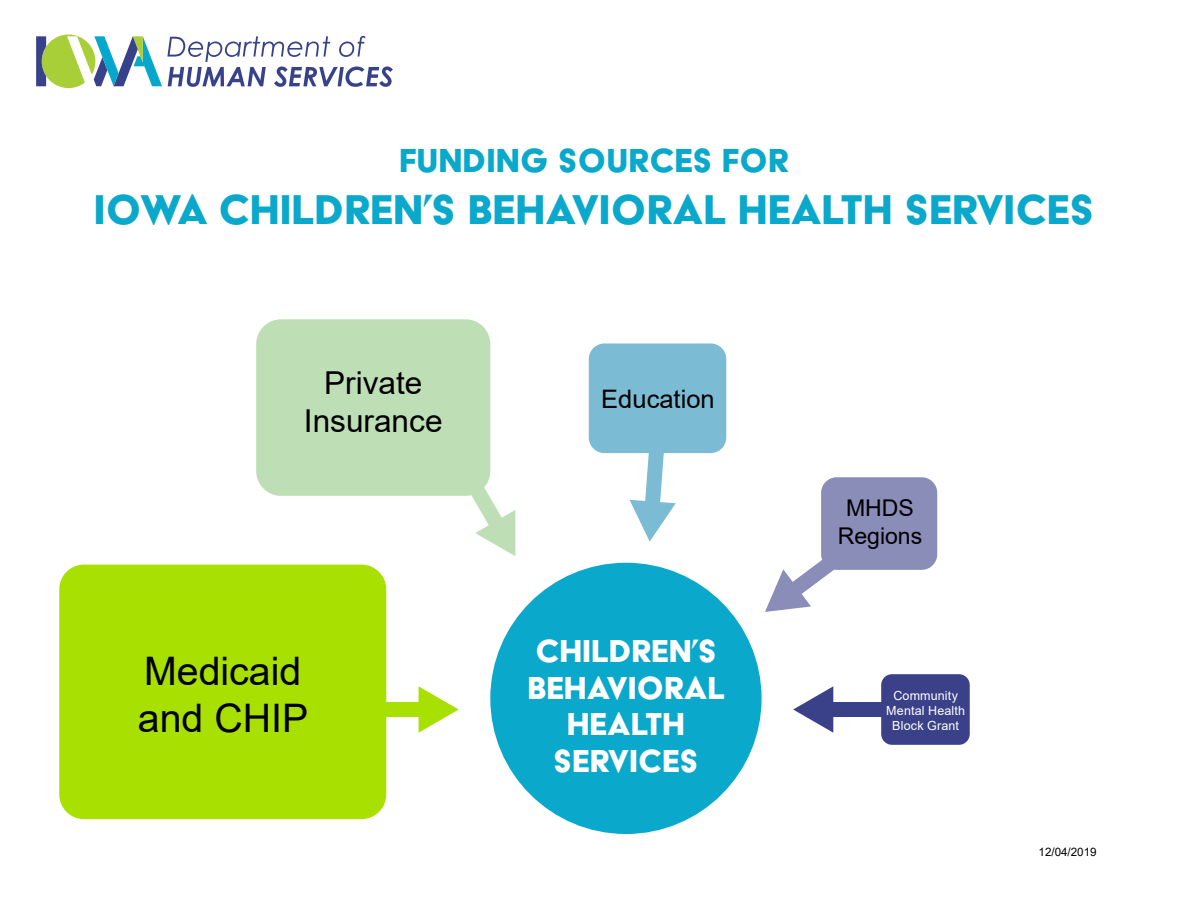
<style>
.page{position:relative;width:1188px;height:918px;background:#fff}
.page>*{position:absolute;margin:0;border:0;box-sizing:border-box;transform-origin:0 0}
.t1{font:48px "Acier BAT Text Solid";color:#0aa8cb}
.t2{font:39.3px/47.2px "Arial";color:#000}
.t3{font:38.4px "Acier BAT Text Solid";color:#0aa8cb}
.t4{font:36.75px/36.8px "Acier BAT Text Solid";color:#fff;text-align:center}
.t5{font:31.65px/38px "Arial";color:#000;text-align:center}
.t6{font:25.5px "Arial";color:#000}
.t7{font:23.1px/27.8px "Arial";color:#000;text-align:center}
.t8{font:12.6px/15px "Arial";letter-spacing:.01em;color:#fff;text-align:center}
.t9{font:11.7px "Arial";color:#000}
</style>
<div class="page">
<svg style="left:36px;top:34px;width:357px;height:54px"></svg>
<div style="left:827px;top:702px;width:81px;height:15px;background:#3a4189"></div>
<svg style="left:793px;top:686px;width:40px;height:47px"></svg>
<svg style="left:765px;top:558px;width:69px;height:54px"></svg>
<svg style="left:630px;top:453px;width:46px;height:89px"></svg>
<svg style="left:470px;top:430px;width:46px;height:126px"></svg>
<div style="left:344px;top:702px;width:81px;height:15px;background:#a8e001"></div>
<svg style="left:419px;top:686px;width:40px;height:47px"></svg>
<div style="left:490px;top:563px;width:272px;height:271px;background:#0aa8cb;border-radius:50%"></div>
<div style="left:59px;top:565px;width:327px;height:254px;background:#a8e001;border-radius:25px"></div>
<div style="left:256px;top:319px;width:234px;height:177px;background:#bedfb5;border-radius:25px"></div>
<div style="left:589px;top:343px;width:137px;height:110px;background:#7bbcd4;border-radius:16px"></div>
<div style="left:821px;top:477px;width:116px;height:93px;background:#898db8;border-radius:16px"></div>
<div style="left:881px;top:674px;width:89px;height:71px;background:#3a4189;border-radius:11px"></div>
<p class="t3" style="left:399px;top:140px;width:391px">FUNDING SOURCES FOR</p>
<p class="t1" style="left:94px;top:184px;width:1002px">IOWA CHILDREN’S BEHAVIORAL HEALTH SERVICES</p>
<p class="t5" style="left:304px;top:364px;width:140px">Private<br>Insurance</p>
<p class="t2" style="left:138px;top:647px;width:172px">Medicaid and CHIP</p>
<p class="t6" style="left:601px;top:382px;width:115px">Education</p>
<p class="t4" style="left:527px;top:632px;width:199px">CHILDREN’S<br>BEHAVIORAL<br>HEALTH<br>SERVICES</p>
<p class="t7" style="left:838px;top:494px;width:86px">MHDS<br>Regions</p>
<p class="t8" style="left:886px;top:688px;width:80px">Community<br>Mental Health<br>Block Grant</p>
<p class="t9" style="left:1039px;top:844px;width:60px">12/04/2019</p>
</div>
